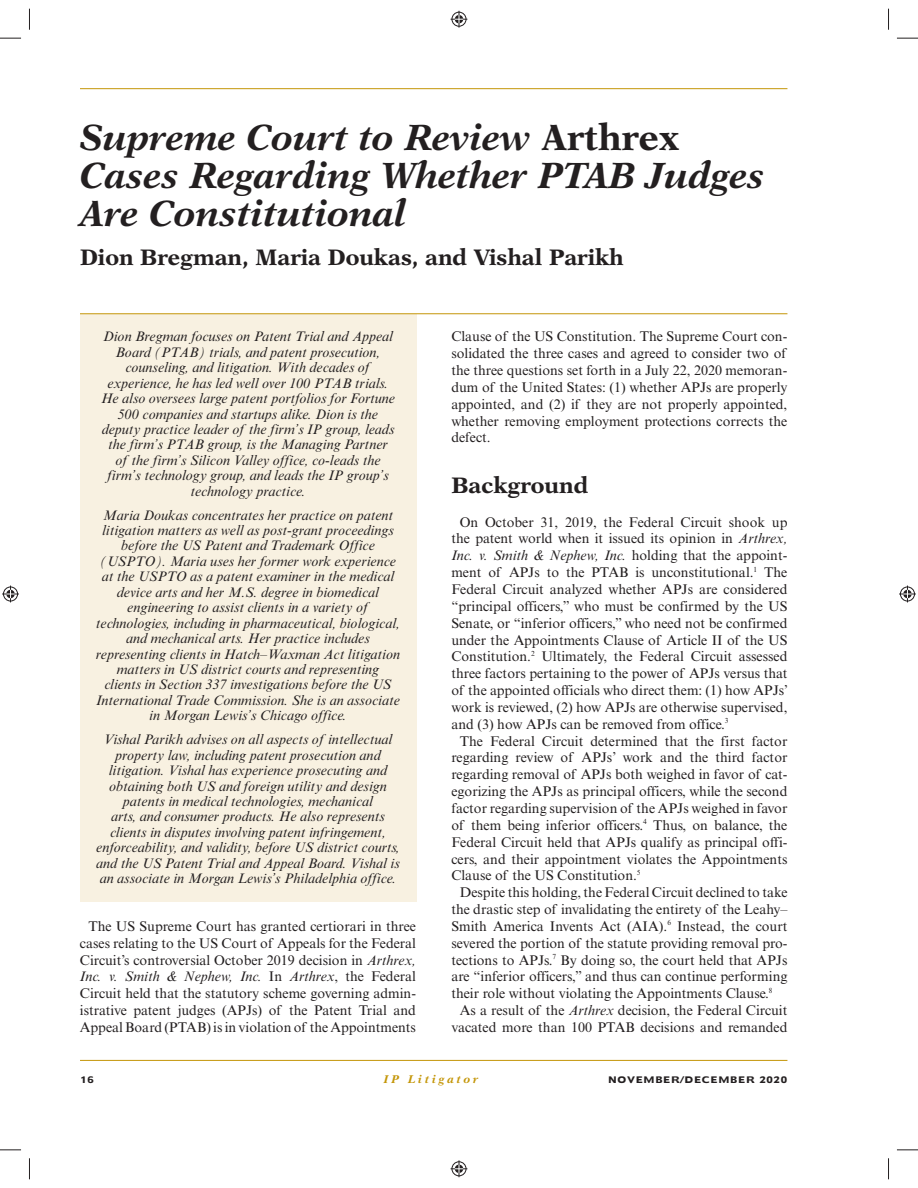
<style>
.page{position:relative;width:918px;height:1188px;background:#fff}
.page>*{position:absolute;margin:0;border:0;box-sizing:border-box;transform-origin:0 0}
.t1{font:italic 700 36.45px/38px "New Aster LT Std";color:#231f20}
.t2{font:700 22.5px "New Aster LT Std";color:#231f20}
.t3{font:14.1px/16.8px "Times New Roman MT Std";color:#231f20;text-align:center}
.t4{font:italic 14.1px/15.5px "Times New Roman MT Std";color:#231f20;text-align:center}
.t5{font:italic 700 11.25px "New Aster LT Std";letter-spacing:.25em;color:#c49608}
.t6{font:700 8.4px "Doric LT Std";color:#231f20}
.s1{font-style:normal}
.s2{font-style:italic}
</style>
<div class="page">
<hr style="left:80px;top:88px;width:707px;height:1px;background:#c49608">
<hr style="left:80px;top:1060px;width:707px;height:1px;background:#c49608">
<div style="left:80px;top:314px;width:336px;height:186px;background:#f8f1e1"></div>
<hr style="left:80px;top:313px;width:707px;height:1px;background:#c49608">
<div style="left:80px;top:492px;width:336px;height:232px;background:#f8f1e1"></div>
<div style="left:80px;top:717px;width:336px;height:184px;background:#f8f1e1"></div>
<svg style="left:0;top:38px;width:21px;height:1px"></svg>
<svg style="left:897px;top:38px;width:21px;height:1px"></svg>
<svg style="left:0;top:1150px;width:21px;height:1px"></svg>
<svg style="left:897px;top:1150px;width:21px;height:1px"></svg>
<svg style="left:29px;top:9px;width:1px;height:21px"></svg>
<svg style="left:29px;top:1158px;width:1px;height:21px"></svg>
<svg style="left:888px;top:9px;width:1px;height:21px"></svg>
<svg style="left:888px;top:1158px;width:1px;height:21px"></svg>
<svg style="left:451px;top:11px;width:16px;height:17px"></svg>
<svg style="left:451px;top:1160px;width:16px;height:17px"></svg>
<svg style="left:2px;top:586px;width:17px;height:16px"></svg>
<svg style="left:899px;top:586px;width:17px;height:16px"></svg>
<h1 class="t1" style="left:80px;top:121px;width:687px">Supreme Court to Review <span class="s1">Arthrex<br></span>Cases Regarding Whether PTAB Judges<br>Are Constitutional</h1>
<h2 class="t2" style="left:80px;top:248px;width:545px">Dion Bregman, Maria Doukas, and Vishal Parikh</h2>
<p class="t4" style="left:101px;top:330px;width:296px">Dion Bregman focuses on Patent Trial and Appeal Board (PTAB) trials, and patent prosecution, counseling, and litigation. With decades of experience, he has led well over 100 PTAB trials.<br>He also oversees large patent portfolios for Fortune 500 companies and startups alike. Dion is the deputy practice leader of the firm’s IP group, leads the firm’s PTAB group, is the Managing Partner of the firm’s Silicon Valley office, co-leads the firm’s technology group, and leads the IP group’s technology practice.</p>
<p class="t4" style="left:96px;top:508px;width:306px">Maria Doukas concentrates her practice on patent litigation matters as well as post-grant proceedings before the US Patent and Trademark Office (USPTO). Maria uses her former work experience at the USPTO as a patent examiner in the medical device arts and her M.S. degree in biomedical engineering to assist clients in a variety of technologies, including in pharmaceutical, biological, and mechanical arts. Her practice includes representing clients in Hatch–Waxman Act litigation matters in US district courts and representing<br>clients in Section 337 investigations before the US International Trade Commission. She is an associate in Morgan Lewis’s Chicago office.</p>
<p class="t4" style="left:96px;top:733px;width:305px">Vishal Parikh advises on all aspects of intellectual property law, including patent prosecution and litigation. Vishal has experience prosecuting and obtaining both US and foreign utility and design patents in medical technologies, mechanical<br>arts, and consumer products. He also represents clients in disputes involving patent infringement, enforceability, and validity, before US district courts, and the US Patent Trial and Appeal Board. Vishal is an associate in Morgan Lewis’s Philadelphia office.</p>
<p class="t3" style="left:80px;top:919px;width:338px">The US Supreme Court has granted certiorari in three cases relating to the US Court of Appeals for the Federal Circuit’s controversial October 2019 decision in <span class="s2">Arthrex, Inc. v. Smith &amp; Nephew, Inc.</span> In <span class="s2">Arthrex</span>, the Federal Circuit held that the statutory scheme governing admin&shy;istrative patent judges (APJs) of the Patent Trial and Appeal Board (PTAB) is in violation of the Appointments</p>
<p class="t3" style="left:451px;top:330px;width:338px;text-align:justify">Clause of the US Constitution. The Supreme Court con&shy;solidated the three cases and agreed to consider two of the three questions set forth in a July 22, 2020 memoran&shy;dum of the United States: (1) whether APJs are properly appointed, and (2) if they are not properly appointed, whether removing employment protections corrects the defect.</p>
<h2 class="t2" style="left:451px;top:475px;width:138px">Background</h2>
<p class="t3" style="left:460px;top:515px;width:329px">On October 31, 2019, the Federal Circuit shook up</p>
<p class="t3" style="left:451px;top:532px;width:338px">the patent world when it issued its opinion in <span class="s2">Arthrex,</span></p>
<p class="t4" style="left:451px;top:549px;width:337px">Inc. v. Smith &amp; Nephew, Inc. <span class="s1">holding that the appoint-</span></p>
<p class="t3" style="left:451px;top:565px;width:338px">ment of APJs to the PTAB is unconstitutional.<sup>1</sup> The</p>
<p class="t3" style="left:451px;top:582px;width:338px">Federal Circuit analyzed whether APJs are considered</p>
<p class="t3" style="left:451px;top:599px;width:338px">“principal officers,” who must be confirmed by the US</p>
<p class="t3" style="left:451px;top:616px;width:338px">Senate, or “inferior officers,” who need not be confirmed</p>
<p class="t3" style="left:451px;top:633px;width:338px">under the Appointments Clause of Article II of the US</p>
<p class="t3" style="left:451px;top:650px;width:338px">Constitution.<sup>2</sup> Ultimately, the Federal Circuit assessed</p>
<p class="t3" style="left:451px;top:666px;width:338px">three factors pertaining to the power of APJs versus that</p>
<p class="t3" style="left:451px;top:683px;width:338px">of the appointed officials who direct them: (1) how APJs’</p>
<p class="t3" style="left:451px;top:700px;width:338px">work is reviewed, (2) how APJs are otherwise supervised,</p>
<p class="t3" style="left:451px;top:717px;width:279px">and (3) how APJs can be removed from office.<sup>3</sup></p>
<p class="t3" style="left:460px;top:734px;width:329px">The Federal Circuit determined that the first factor</p>
<p class="t3" style="left:451px;top:751px;width:338px">regarding review of APJs’ work and the third factor</p>
<p class="t3" style="left:451px;top:768px;width:338px">regarding removal of APJs both weighed in favor of cat-</p>
<p class="t3" style="left:451px;top:784px;width:338px">egorizing the APJs as principal officers, while the second</p>
<p class="t3" style="left:451px;top:801px;width:337px">factor regarding supervision of the APJs weighed in favor</p>
<p class="t3" style="left:451px;top:818px;width:338px">of them being inferior officers.<sup>4</sup> Thus, on balance, the</p>
<p class="t3" style="left:451px;top:835px;width:338px">Federal Circuit held that APJs qualify as principal offi-</p>
<p class="t3" style="left:451px;top:852px;width:338px">cers, and their appointment violates the Appointments</p>
<p class="t3" style="left:451px;top:869px;width:191px">Clause of the US Constitution.<sup>5</sup></p>
<p class="t3" style="left:460px;top:885px;width:329px">Despite this holding, the Federal Circuit declined to take</p>
<p class="t3" style="left:451px;top:902px;width:338px">the drastic step of invalidating the entirety of the Leahy–</p>
<p class="t3" style="left:451px;top:919px;width:338px">Smith America Invents Act (AIA).<sup>6</sup> Instead, the court</p>
<p class="t3" style="left:451px;top:936px;width:338px">severed the portion of the statute providing removal pro-</p>
<p class="t3" style="left:451px;top:953px;width:338px">tections to APJs.<sup>7</sup> By doing so, the court held that APJs</p>
<p class="t3" style="left:451px;top:970px;width:338px">are “inferior officers,” and thus can continue performing</p>
<p class="t3" style="left:451px;top:987px;width:323px">their role without violating the Appointments Clause.<sup>8</sup></p>
<p class="t3" style="left:460px;top:1003px;width:329px">As a result of the <span class="s2">Arthrex</span> decision, the Federal Circuit</p>
<p class="t3" style="left:451px;top:1020px;width:338px">vacated more than 100 PTAB decisions and remanded</p>
<p class="t6" style="left:80px;top:1075px;width:16px">16</p>
<p class="t5" style="left:384px;top:1074px;width:96px">IP Litigator</p>
<p class="t6" style="left:608px;top:1075px;width:181px">NOVEMBER/DECEMBER 2020</p>
</div>
